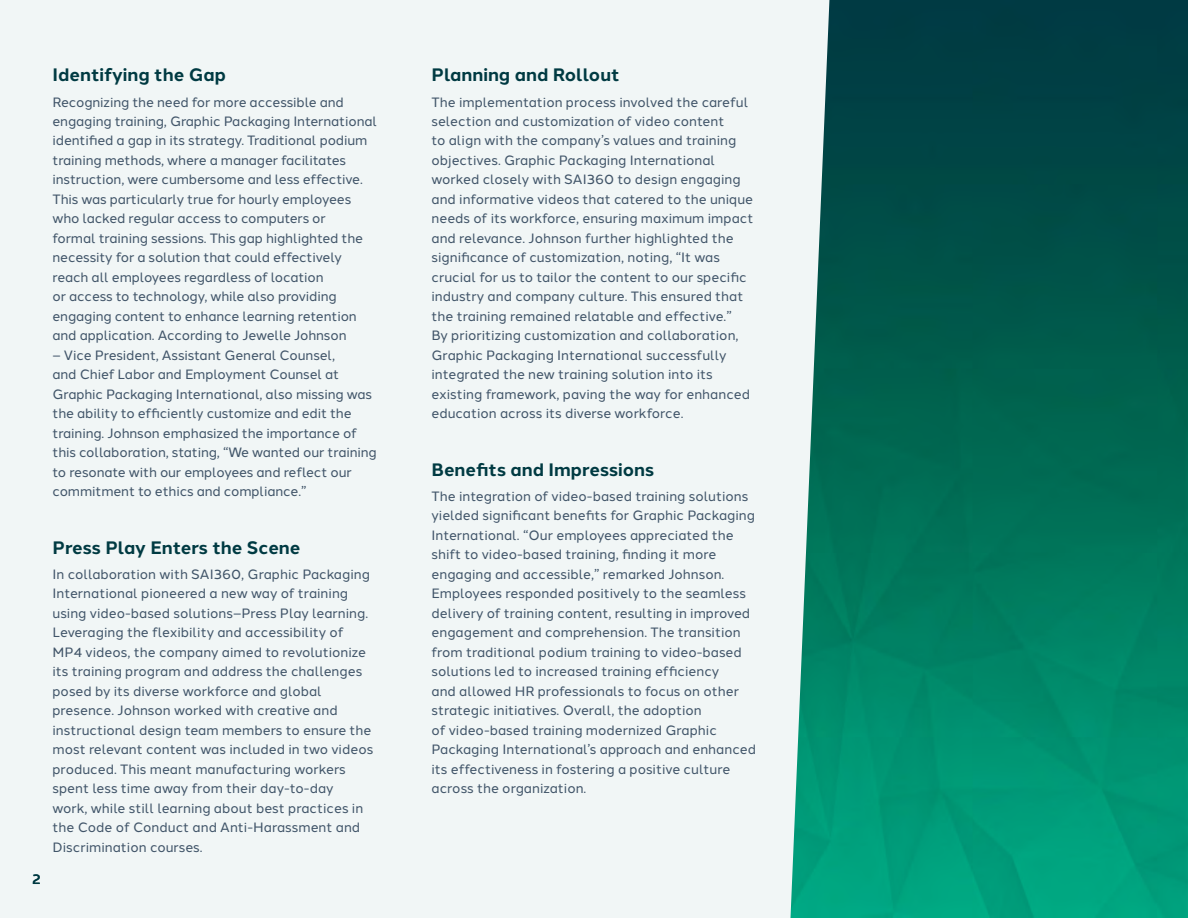
<style>
.page{position:relative;width:1188px;height:918px;background:#f1f6f6}
.page>*{position:absolute;margin:0;border:0;box-sizing:border-box;transform-origin:0 0}
.t1{font:700 18px "Halcom";color:#003a42}
.t2{font:13.5px/19.5px "Halcom";color:#415569}
.t3{font:500 13.5px "Halcom";color:#003a42}
</style>
<div class="page">
<img style="left:790px;top:0;width:398px;height:918px">
<h1 class="t1" style="left:52px;top:60px;width:175px">Identifying the Gap</h1>
<p class="t2" style="left:52px;top:91px;width:326px">Recognizing the need for more accessible and engaging training, Graphic Packaging International identified a gap in its strategy. Traditional podium training methods, where a manager facilitates instruction, were cumbersome and less effective.<br>This was particularly true for hourly employees who lacked regular access to computers or<br>formal training sessions. This gap highlighted the necessity for a solution that could effectively reach all employees regardless of location<br>or access to technology, while also providing engaging content to enhance learning retention and application. According to Jewelle Johnson</p>
<p class="t2" style="left:52px;top:344px;width:326px">– Vice President, Assistant General Counsel,<br>and Chief Labor and Employment Counsel at Graphic Packaging International, also missing was the ability to efficiently customize and edit the training. Johnson emphasized the importance of this collaboration, stating, “We wanted our training to resonate with our employees and reflect our commitment to ethics and compliance.”</p>
<p class="t3" style="left:32px;top:868px;width:10px">2</p>
<h1 class="t1" style="left:52px;top:533px;width:250px">Press Play Enters the Scene</h1>
<p class="t2" style="left:52px;top:563px;width:322px">In collaboration with SAI360, Graphic Packaging International pioneered a new way of training using video-based solutions–Press Play learning.<br>Leveraging the flexibility and accessibility of MP4 videos, the company aimed to revolutionize its training program and address the challenges posed by its diverse workforce and global presence. Johnson worked with creative and instructional design team members to ensure the most relevant content was included in two videos produced. This meant manufacturing workers spent less time away from their day-to-day<br>work, while still learning about best practices in the Code of Conduct and Anti-Harassment and Discrimination courses.</p>
<h1 class="t1" style="left:432px;top:60px;width:190px">Planning and Rollout</h1>
<p class="t2" style="left:432px;top:91px;width:323px">The implementation process involved the careful selection and customization of video content<br>to align with the company’s values and training objectives. Graphic Packaging International worked closely with SAI360 to design engaging and informative videos that catered to the unique needs of its workforce, ensuring maximum impact and relevance. Johnson further highlighted the significance of customization, noting, “It was crucial for us to tailor the content to our specific industry and company culture. This ensured that the training remained relatable and effective.”<br>By prioritizing customization and collaboration, Graphic Packaging International successfully integrated the new training solution into its existing framework, paving the way for enhanced education across its diverse workforce.</p>
<h1 class="t1" style="left:432px;top:455px;width:224px">Benefits and Impressions</h1>
<p class="t2" style="left:432px;top:485px;width:326px">The integration of video-based training solutions yielded significant benefits for Graphic Packaging International. “Our employees appreciated the shift to video-based training, finding it more engaging and accessible,” remarked Johnson.<br>Employees responded positively to the seamless delivery of training content, resulting in improved engagement and comprehension. The transition from traditional podium training to video-based solutions led to increased training efficiency<br>and allowed HR professionals to focus on other strategic initiatives. Overall, the adoption<br>of video-based training modernized Graphic Packaging International’s approach and enhanced its effectiveness in fostering a positive culture across the organization.</p>
</div>
